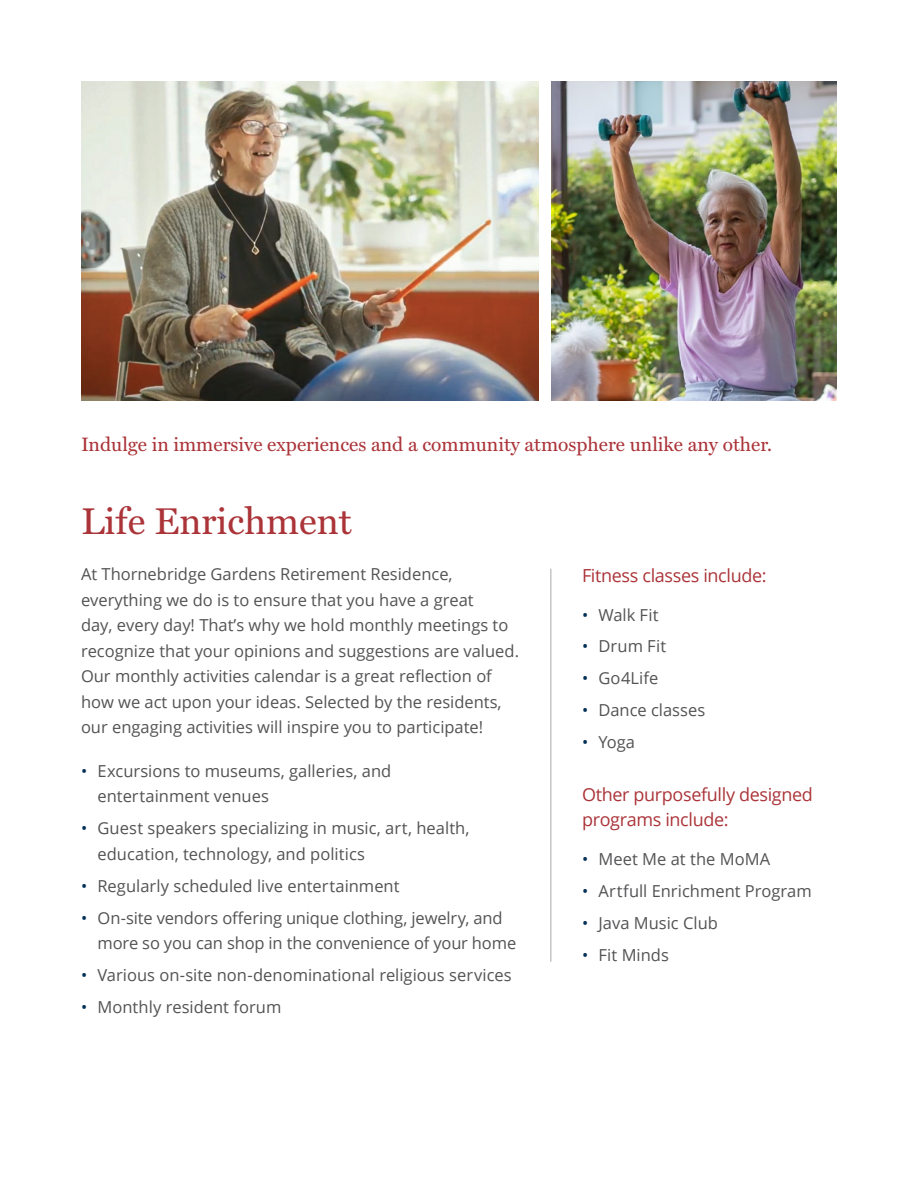
<style>
.page{position:relative;width:918px;height:1188px;background:#fff}
.page>*{position:absolute;margin:0;border:0;box-sizing:border-box;transform-origin:0 0}
._2-Section_Headline{font:37.5px "Miller Text";color:#ab3439}
._2-Section_Headline-2{font:19.5px "Miller Text";color:#ab3439}
._3-Bullet_header{font:18px/25.5px "Open Sans";letter-spacing:-.02em;color:#ab3439}
._1-Body_Copy{font:16.5px/25.5px "Open Sans";color:#535355}
.s1{color:#003056}
</style>
<div class="page">
<img style="left:81px;top:81px;width:457px;height:320px">
<img style="left:551px;top:81px;width:286px;height:320px">
<hr style="left:551px;top:569px;width:1px;height:393px;background:#a8a9ad">
<p class="_2-Section_Headline-2" style="left:81px;top:433px;width:692px">Indulge in immersive experiences and a community atmosphere unlike any other.</p>
<p class="_2-Section_Headline" style="left:81px;top:499px;width:272px">Life Enrichment</p>
<p class="_1-Body_Copy" style="left:81px;top:561px;width:440px">At Thornebridge Gardens Retirement Residence, everything we do is to ensure that you have a great<br>day, every day! That’s why we hold monthly meetings to recognize that your opinions and suggestions are valued.<br>Our monthly activities calendar is a great reflection of how we act upon your ideas. Selected by the residents, our engaging activities will inspire you to participate!</p>
<p class="_1-Body_Copy" style="left:98px;top:758px;width:295px;text-indent:-16px"><span class="s1">•</span> Excursions to museums, galleries, and entertainment venues</p>
<p class="_1-Body_Copy" style="left:98px;top:815px;width:374px;text-indent:-16px"><span class="s1">•</span> Guest speakers specializing in music, art, health, education, technology, and politics</p>
<p class="_1-Body_Copy" style="left:81px;top:873px;width:320px"><span class="s1">•</span> Regularly scheduled live entertainment</p>
<p class="_1-Body_Copy" style="left:98px;top:905px;width:420px;text-indent:-16px"><span class="s1">•</span> On-site vendors offering unique clothing, jewelry, and more so you can shop in the convenience of your home</p>
<p class="_1-Body_Copy" style="left:81px;top:962px;width:432px"><span class="s1">•</span> Various on-site non-denominational religious services</p>
<p class="_1-Body_Copy" style="left:81px;top:994px;width:202px"><span class="s1">•</span> Monthly resident forum</p>
<p class="_3-Bullet_header" style="left:582px;top:562px;width:186px">Fitness classes include:</p>
<p class="_1-Body_Copy" style="left:582px;top:601px;width:78px"><span class="s1">•</span> Walk Fit</p>
<p class="_1-Body_Copy" style="left:582px;top:633px;width:86px"><span class="s1">•</span> Drum Fit</p>
<p class="_1-Body_Copy" style="left:582px;top:665px;width:78px"><span class="s1">•</span> Go4Life</p>
<p class="_1-Body_Copy" style="left:582px;top:697px;width:125px"><span class="s1">•</span> Dance classes</p>
<p class="_1-Body_Copy" style="left:582px;top:729px;width:55px"><span class="s1">•</span> Yoga</p>
<p class="_3-Bullet_header" style="left:582px;top:781px;width:233px">Other purposefully designed programs include:</p>
<p class="_1-Body_Copy" style="left:582px;top:846px;width:190px"><span class="s1">•</span> Meet Me at the MoMA</p>
<p class="_1-Body_Copy" style="left:582px;top:878px;width:231px"><span class="s1">•</span> Artfull Enrichment Program</p>
<p class="_1-Body_Copy" style="left:582px;top:910px;width:137px"><span class="s1">•</span> Java Music Club</p>
<p class="_1-Body_Copy" style="left:582px;top:942px;width:88px"><span class="s1">•</span> Fit Minds</p>
</div>
